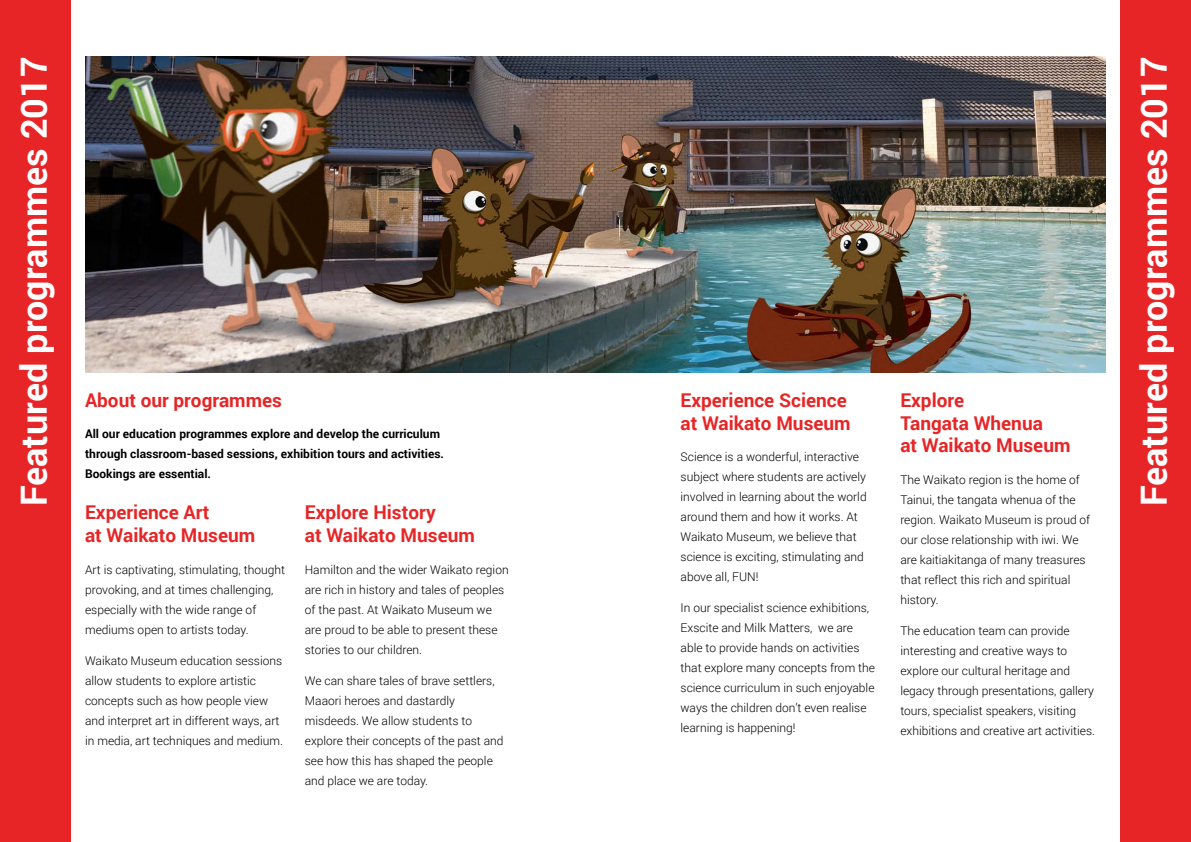
<style>
.page{position:relative;width:1191px;height:842px;background:#fff}
.page>*{position:absolute;margin:0;border:0;box-sizing:border-box;transform-origin:0 0}
.t1{font:700 36px "Roboto";color:#fff}
.t2{font:700 19px/22.8px "Roboto";color:#e72526}
.t3{font:300 12px/20px "Roboto";color:#000}
.t4{font:700 12px/20px "Roboto";color:#000}
</style>
<div class="page">
<div style="left:0;top:0;width:71px;height:842px;background:#e72526"></div>
<div style="left:1120px;top:0;width:71px;height:842px;background:#e72526"></div>
<img style="left:85px;top:57px;width:1021px;height:316px">
<h1 class="t1" style="left:9px;top:506px;width:450px;rotate:-90deg">Featured programmes 2017</h1>
<h1 class="t1" style="left:1128px;top:506px;width:450px;rotate:-90deg">Featured programmes 2017</h1>
<h2 class="t2" style="left:85px;top:500px;width:172px">Experience Art<br>at Waikato Museum</h2>
<p class="t3" style="left:85px;top:559px;width:201px">Art is captivating, stimulating, thought provoking, and at times challenging, especially with the wide range of mediums open to artists today.</p>
<p class="t3" style="left:85px;top:650px;width:200px">Waikato Museum education sessions allow students to explore artistic concepts such as how people view and interpret art in different ways, art in media, art techniques and medium.</p>
<h2 class="t2" style="left:85px;top:388px;width:198px">About our programmes</h2>
<p class="t4" style="left:85px;top:423px;width:360px">All our education programmes explore and develop the curriculum through classroom-based sessions, exhibition tours and activities.<br>Bookings are essential.</p>
<h2 class="t2" style="left:680px;top:388px;width:172px">Experience Science at Waikato Museum</h2>
<p class="t3" style="left:680px;top:446px;width:188px">Science is a wonderful, interactive subject where students are actively involved in learning about the world around them and how it works. At<br>Waikato Museum, we believe that science is exciting, stimulating and above all, FUN!</p>
<p class="t3" style="left:680px;top:598px;width:196px">In our specialist science exhibitions, Exscite and Milk Matters, we are able to provide hands on activities that explore many concepts from the science curriculum in such enjoyable ways the children don’t even realise learning is happening!</p>
<h2 class="t2" style="left:900px;top:388px;width:172px">Explore<br>Tangata Whenua<br>at Waikato Museum</h2>
<p class="t3" style="left:900px;top:469px;width:191px">The Waikato region is the home of<br>Tainui, the tangata whenua of the region. Waikato Museum is proud of our close relationship with iwi. We are kaitiakitanga of many treasures that reflect this rich and spiritual history.</p>
<p class="t3" style="left:900px;top:620px;width:196px">The education team can provide interesting and creative ways to explore our cultural heritage and legacy through presentations, gallery tours, specialist speakers, visiting exhibitions and creative art activities.</p>
<h2 class="t2" style="left:305px;top:500px;width:172px">Explore History<br>at Waikato Museum</h2>
<p class="t3" style="left:305px;top:559px;width:205px">Hamilton and the wider Waikato region are rich in history and tales of peoples of the past. At Waikato Museum we are proud to be able to present these stories to our children.</p>
<p class="t3" style="left:305px;top:670px;width:200px">We can share tales of brave settlers,<br>Maaori heroes and dastardly misdeeds. We allow students to explore their concepts of the past and see how this has shaped the people and place we are today.</p>
</div>
